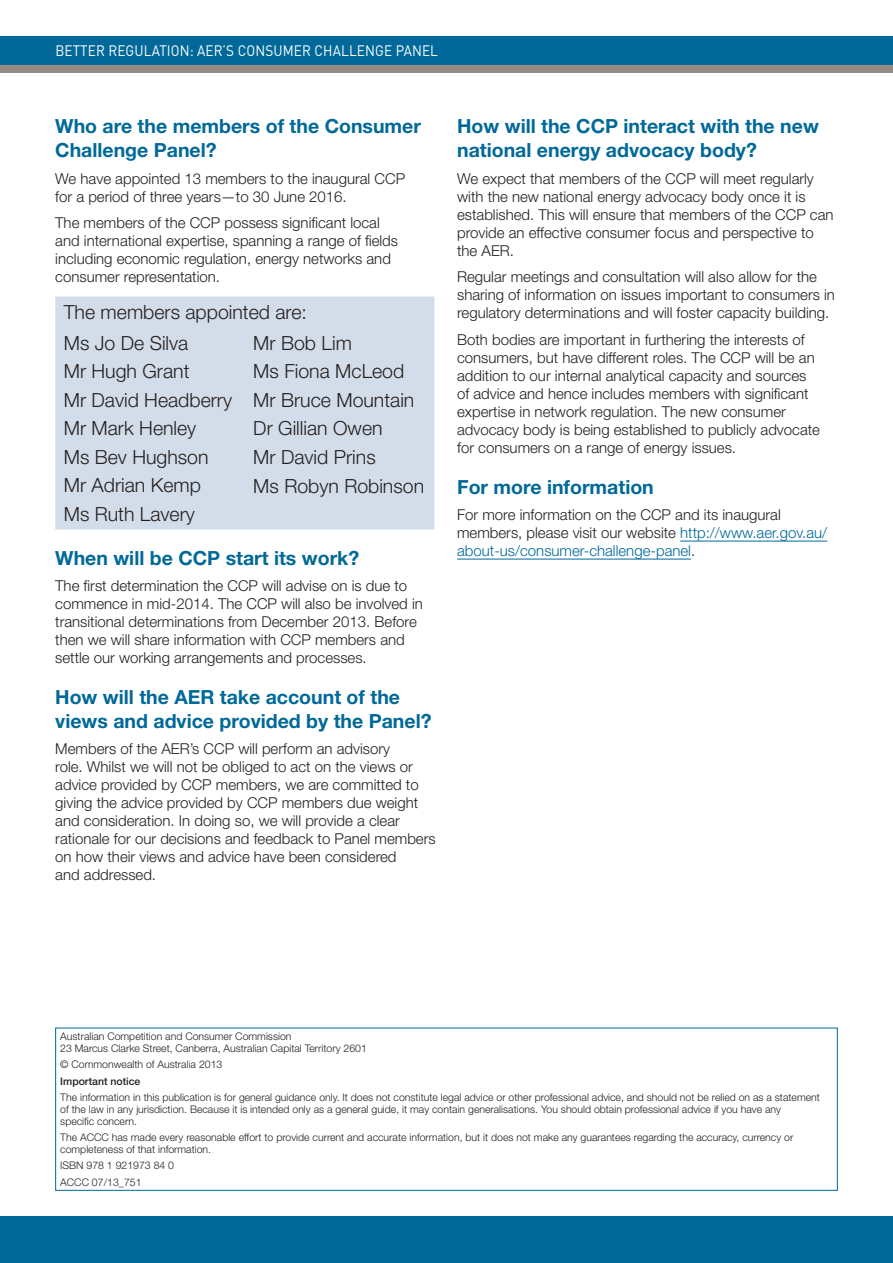
<style>
.page{position:relative;width:893px;height:1263px;background:#fff}
.page>*{position:absolute;margin:0;border:0;box-sizing:border-box;transform-origin:0 0}
.t1{font:700 19.5px/24px "Helvetica Neue LT Std";color:#006999}
.t2{font:300 19.5px/28.5px "Helvetica Neue LT Std";color:#231f20}
.t3{font:300 15px/18px "Helvetica Neue LT Std";color:#231f20}
.t4{font:15px "DINOT";letter-spacing:.01em;color:#fff;scale:.9 1}
.t5{font:300 10.5px/12px "Helvetica Neue LT Std";color:#231f20}
.t6{font:500 10.5px "Helvetica Neue LT Std";color:#231f20}
.s1{color:#006999}
</style>
<div class="page">
<div style="left:0;top:36px;width:893px;height:29px;background:#006999"></div>
<div style="left:0;top:1216px;width:893px;height:47px;background:#006999"></div>
<div style="left:0;top:65px;width:893px;height:7px;background:#978c83"></div>
<div style="left:55px;top:296px;width:379px;height:233px;background:#d3dde9"></div>
<hr style="left:680px;top:541px;width:147px;height:1px;background:#006999">
<hr style="left:457px;top:559px;width:234px;height:1px;background:#006999">
<div style="left:55px;top:1028px;width:783px;height:163px;border:1px solid #006999"></div>
<p class="t4" style="left:55px;top:40px;width:427px">BETTER REGULATION: AER’S CONSUMER CHALLENGE PANEL</p>
<h1 class="t1" style="left:55px;top:114px;width:367px">Who are the members of the Consumer<br>Challenge Panel?</h1>
<p class="t3" style="left:55px;top:169px;width:351px">We have appointed 13 members to the inaugural CCP for a period of three years—to 30 June 2016.</p>
<p class="t3" style="left:55px;top:213px;width:344px">The members of the CCP possess significant local and international expertise, spanning a range of fields including economic regulation, energy networks and consumer representation.</p>
<h1 class="t2" style="left:64px;top:296px;width:245px;line-height:30.9px">The members appointed are:<br>Ms Jo De Silva</h1>
<h1 class="t2" style="left:64px;top:357px;width:170px">Mr Hugh Grant<br>Mr David Headberry<br>Mr Mark Henley<br>Ms Bev Hughson<br>Mr Adrian Kemp<br>Ms Ruth Lavery</h1>
<h1 class="t2" style="left:253px;top:328px;width:172px">Mr Bob Lim<br>Ms Fiona McLeod<br>Mr Bruce Mountain<br>Dr Gillian Owen<br>Mr David Prins<br>Ms Robyn Robinson</h1>
<h1 class="t1" style="left:55px;top:545px;width:305px">When will be CCP start its work?</h1>
<p class="t3" style="left:55px;top:576px;width:369px">The first determination the CCP will advise on is due to commence in mid-2014. The CCP will also be involved in transitional determinations from December 2013. Before then we will share information with CCP members and settle our working arrangements and processes.</p>
<h1 class="t1" style="left:55px;top:684px;width:378px">How will the AER take account of the views and advice provided by the Panel?</h1>
<p class="t3" style="left:55px;top:740px;width:382px">Members of the AER’s CCP will perform an advisory<br>role. Whilst we will not be obliged to act on the views or advice provided by CCP members, we are committed to giving the advice provided by CCP members due weight and consideration. In doing so, we will provide a clear rationale for our decisions and feedback to Panel members on how their views and advice have been considered<br>and addressed.</p>
<h1 class="t1" style="left:457px;top:114px;width:363px">How will the CCP interact with the new national energy advocacy body?</h1>
<p class="t3" style="left:457px;top:169px;width:378px">We expect that members of the CCP will meet regularly with the new national energy advocacy body once it is established. This will ensure that members of the CCP can provide an effective consumer focus and perspective to the AER.</p>
<p class="t3" style="left:457px;top:267px;width:379px">Regular meetings and consultation will also allow for the sharing of information on issues important to consumers in regulatory determinations and will foster capacity building.</p>
<p class="t3" style="left:457px;top:330px;width:364px">Both bodies are important in furthering the interests of consumers, but have different roles. The CCP will be an addition to our internal analytical capacity and sources of advice and hence includes members with significant expertise in network regulation. The new consumer advocacy body is being established to publicly advocate for consumers on a range of energy issues.</p>
<h1 class="t1" style="left:457px;top:474px;width:198px">For more information</h1>
<p class="t3" style="left:457px;top:505px;width:372px">For more information on the CCP and its inaugural members, please visit our website <span class="s1">http://www.aer.gov.au/ about-us/consumer-challenge-panel</span>.</p>
<p class="t5" style="left:60px;top:1030px;width:308px">Australian Competition and Consumer Commission<br>23 Marcus Clarke Street, Canberra, Australian Capital Territory 2601</p>
<p class="t5" style="left:60px;top:1058px;width:164px">© Commonwealth of Australia 2013</p>
<p class="t6" style="left:60px;top:1075px;width:82px">Important notice</p>
<p class="t5" style="left:60px;top:1091px;width:761px">The information in this publication is for general guidance only. It does not constitute legal advice or other professional advice, and should not be relied on as a statement of the law in any jurisdiction. Because it is intended only as a general guide, it may contain generalisations. You should obtain professional advice if you have any<br>specific concern.</p>
<p class="t5" style="left:60px;top:1131px;width:734px">The ACCC has made every reasonable effort to provide current and accurate information, but it does not make any guarantees regarding the accuracy, currency or completeness of that information.</p>
<p class="t5" style="left:60px;top:1157px;width:115px;line-height:16.2px">ISBN 978 1 921973 84 0<br>ACCC 07/13_751</p>
</div>
